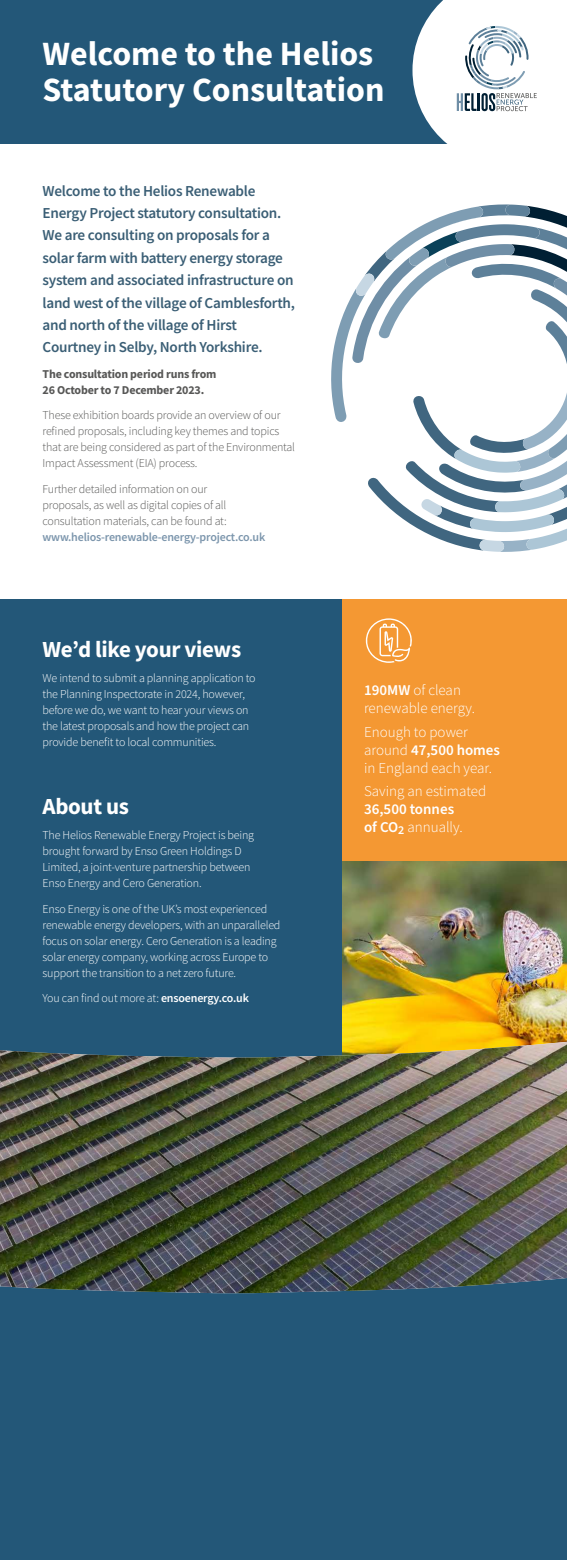
<style>
.page{position:relative;width:567px;height:1560px;background:#fff}
.page>*{position:absolute;margin:0;border:0;box-sizing:border-box;transform-origin:0 0}
.t1{font:700 34px/36px "Source Sans Pro";color:#fff}
.t2{font:700 23px "Source Sans Pro";letter-spacing:-.015em;color:#fff}
.t3{font:600 15.2px/22.3px "Source Sans Pro";letter-spacing:-.015em;color:#3a5e75}
.t4{font:300 15px/18px "Source Sans Pro";color:#fff}
.t5{font:600 15px/18px "Source Sans Pro";color:#fff}
.t6{font:300 12px/16px "Source Sans Pro";letter-spacing:-.015em;color:#fff}
.t7{font:300 12px/16px "Source Sans Pro";letter-spacing:-.015em;color:#575756}
.t8{font:700 12px/16px "Source Sans Pro";letter-spacing:-.015em;color:#575756}
.t9{font:600 12px "Source Sans Pro";letter-spacing:-.015em;color:#7b95ac}
.s1{font-weight:600}
.s2{font-weight:300}
</style>
<div class="page">
<div style="left:0;top:599px;width:567px;height:960px;background:#235778"></div>
<div style="left:0;top:0;width:567px;height:143px;background:#235778"></div>
<svg style="left:331px;top:204px;width:236px;height:348px"></svg>
<div style="left:343px;top:599px;width:224px;height:262px;background:#f49833"></div>
<svg style="left:365px;top:618px;width:47px;height:45px"></svg>
<svg style="left:412px;top:0;width:155px;height:144px;background:#dde4e9"></svg>
<img style="left:342px;top:864px;width:225px;height:177px">
<img style="left:0;top:1041px;width:567px;height:252px">
<h1 class="t1" style="left:43px;top:38px;width:344px">Welcome to the Helios<br>Statutory Consultation</h1>
<p class="t3" style="left:43px;top:181px;width:254px">Welcome to the Helios Renewable Energy Project statutory consultation.<br>We are consulting on proposals for a solar farm with battery energy storage system and associated infrastructure on land west of the village of Camblesforth, and north of the village of Hirst Courtney in Selby, North Yorkshire.</p>
<p class="t8" style="left:43px;top:366px;width:176px">The consultation period runs from<br>26 October to 7 December 2023.</p>
<p class="t7" style="left:43px;top:408px;width:254px">These exhibition boards provide an overview of our<br>re昀椀ned proposals, including key themes and topics that are being considered as part of the Environmental Impact Assessment (EIA) process.</p>
<p class="t7" style="left:43px;top:480px;width:186px">Further detailed information on our proposals, as well as digital copies of all consultation materials, can be found at:</p>
<p class="t9" style="left:43px;top:532px;width:224px">www.helios-renewable-energy-project.co.uk</p>
<h2 class="t2" style="left:43px;top:633px;width:200px">We’d like your views</h2>
<p class="t6" style="left:43px;top:670px;width:215px">We intend to submit a planning application to the Planning Inspectorate in 2024, however, before we do, we want to hear your views on the latest proposals and how the project can provide bene昀椀t to local communities.</p>
<h2 class="t2" style="left:42px;top:797px;width:88px">About us</h2>
<p class="t6" style="left:43px;top:827px;width:213px">The Helios Renewable Energy Project is being brought forward by Enso Green Holdings D Limited, a joint-venture partnership between Enso Energy and Cero Generation.</p>
<p class="t6" style="left:43px;top:900px;width:239px">Enso Energy is one of the UK’s most experienced renewable energy developers, with an unparalleled focus on solar energy. Cero Generation is a leading solar energy company, working across Europe to support the transition to a net zero future.</p>
<p class="t6" style="left:43px;top:990px;width:208px">You can 昀椀nd out more at: <span class="s1">ensoenergy.co.uk</span></p>
<p class="t4" style="left:364px;top:680px;width:112px"><span class="s1">190MW</span> of clean renewable energy.</p>
<p class="t4" style="left:364px;top:722px;width:138px">Enough to power around <span class="s1">47,500 homes </span>in England each year.</p>
<p class="t4" style="left:364px;top:782px;width:124px">Saving an estimated</p>
<p class="t5" style="left:364px;top:800px;width:100px">36,500 tonnes of CO<sub>2</sub> <span class="s2">annually.</span></p>
</div>
